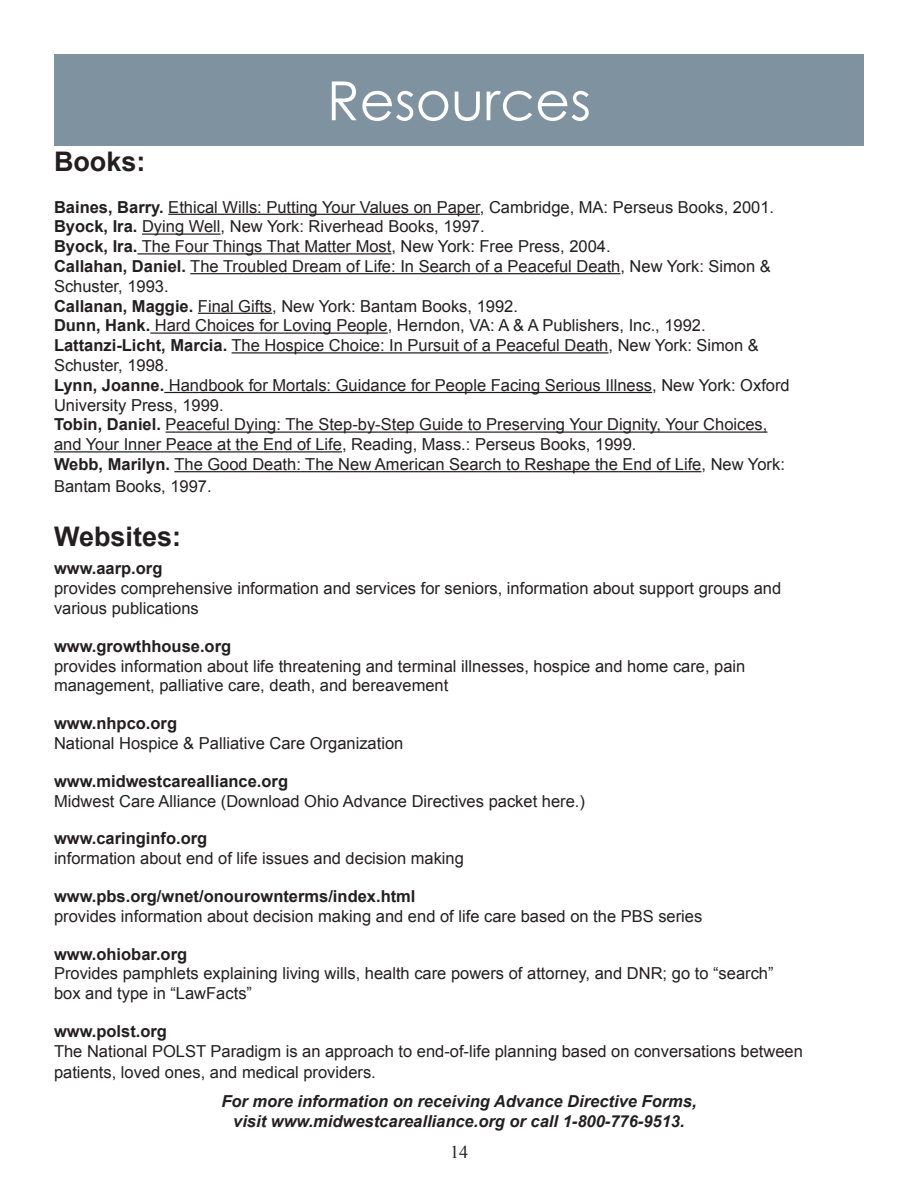
<style>
.page{position:relative;width:918px;height:1188px;background:#fff}
.page>*{position:absolute;margin:0;border:0;box-sizing:border-box;transform-origin:0 0}
.t1{font:54px "Century Gothic";color:#fff}
.t2{font:700 27px "Arial";color:#231f20}
.t3{font:18px "Times New Roman";color:#231f20}
.t4{font:16.5px "Arial";color:#231f20}
.t5{font:700 16.5px "Arial";color:#231f20}
.t6{font:italic 700 16.5px "Arial";color:#231f20}
.s1{font-weight:700}
</style>
<div class="page">
<div style="left:54px;top:54px;width:810px;height:92px;background:#7f929f"></div>
<hr style="left:168px;top:214px;width:312px;height:1px;background:#231f20">
<hr style="left:142px;top:234px;width:79px;height:1px;background:#231f20">
<hr style="left:137px;top:253px;width:254px;height:2px;background:#231f20">
<hr style="left:190px;top:273px;width:430px;height:1px;background:#231f20">
<hr style="left:198px;top:313px;width:74px;height:1px;background:#231f20">
<hr style="left:150px;top:333px;width:238px;height:1px;background:#231f20">
<hr style="left:232px;top:352px;width:377px;height:2px;background:#231f20">
<hr style="left:164px;top:392px;width:488px;height:1px;background:#231f20">
<hr style="left:166px;top:432px;width:602px;height:1px;background:#231f20">
<hr style="left:54px;top:451px;width:288px;height:2px;background:#231f20">
<hr style="left:174px;top:471px;width:528px;height:1px;background:#231f20">
<p class="t1" style="left:327px;top:63px;width:266px">Resources</p>
<p class="t2" style="left:54px;top:144px;width:93px">Books:</p>
<p class="t4" style="left:54px;top:196px;width:722px"><span class="s1">Baines, Barry.</span> Ethical Wills: Putting Your Values on Paper, Cambridge, MA: Perseus Books, 2001.</p>
<p class="t4" style="left:54px;top:216px;width:432px"><span class="s1">Byock, Ira.</span> Dying Well, New York: Riverhead Books, 1997.</p>
<p class="t4" style="left:54px;top:236px;width:558px"><span class="s1">Byock, Ira.</span> The Four Things That Matter Most, New York: Free Press, 2004.</p>
<p class="t4" style="left:54px;top:255px;width:718px"><span class="s1">Callahan, Daniel.</span> The Troubled Dream of Life: In Search of a Peaceful Death, New York: Simon &amp;</p>
<p class="t4" style="left:54px;top:275px;width:116px">Schuster, 1993.</p>
<p class="t4" style="left:54px;top:295px;width:466px"><span class="s1">Callanan, Maggie.</span> Final Gifts, New York: Bantam Books, 1992.</p>
<p class="t4" style="left:54px;top:315px;width:653px"><span class="s1">Dunn, Hank.</span> Hard Choices for Loving People, Herndon, VA: A &amp; A Publishers, Inc., 1992.</p>
<p class="t4" style="left:54px;top:335px;width:706px"><span class="s1">Lattanzi-Licht, Marcia.</span> The Hospice Choice: In Pursuit of a Peaceful Death, New York: Simon &amp;</p>
<p class="t4" style="left:54px;top:354px;width:116px">Schuster, 1998.</p>
<p class="t4" style="left:54px;top:374px;width:737px"><span class="s1">Lynn, Joanne.</span> Handbook for Mortals: Guidance for People Facing Serious Illness, New York: Oxford</p>
<p class="t4" style="left:54px;top:394px;width:171px">University Press, 1999.</p>
<p class="t4" style="left:54px;top:414px;width:715px"><span class="s1">Tobin, Daniel.</span> Peaceful Dying: The Step-by-Step Guide to Preserving Your Dignity, Your Choices,</p>
<p class="t4" style="left:54px;top:434px;width:584px">and Your Inner Peace at the End of Life, Reading, Mass.: Perseus Books, 1999.</p>
<p class="t4" style="left:54px;top:453px;width:732px"><span class="s1">Webb, Marilyn.</span> The Good Death: The New American Search to Reshape the End of Life, New York:</p>
<p class="t4" style="left:54px;top:475px;width:159px">Bantam Books, 1997.</p>
<p class="t2" style="left:54px;top:518px;width:129px">Websites:</p>
<p class="t5" style="left:54px;top:558px;width:110px">www.aarp.org</p>
<p class="t4" style="left:54px;top:578px;width:729px">provides comprehensive information and services for seniors, information about support groups and</p>
<p class="t4" style="left:54px;top:597px;width:146px">various publications</p>
<p class="t5" style="left:54px;top:635px;width:179px">www.growthhouse.org</p>
<p class="t4" style="left:54px;top:655px;width:693px">provides information about life threatening and terminal illnesses, hospice and home care, pain</p>
<p class="t4" style="left:54px;top:675px;width:396px">management, palliative care, death, and bereavement</p>
<p class="t5" style="left:54px;top:712px;width:125px">www.nhpco.org</p>
<p class="t4" style="left:54px;top:732px;width:351px">National Hospice &amp; Palliative Care Organization</p>
<p class="t5" style="left:54px;top:770px;width:236px">www.midwestcarealliance.org</p>
<p class="t4" style="left:54px;top:790px;width:532px">Midwest Care Alliance (Download Ohio Advance Directives packet here.)</p>
<p class="t5" style="left:54px;top:828px;width:155px">www.caringinfo.org</p>
<p class="t4" style="left:54px;top:848px;width:411px">information about end of life issues and decision making</p>
<p class="t5" style="left:54px;top:885px;width:363px">www.pbs.org/wnet/onourownterms/index.html</p>
<p class="t4" style="left:54px;top:905px;width:650px">provides information about decision making and end of life care based on the PBS series</p>
<p class="t5" style="left:54px;top:943px;width:135px">www.ohiobar.org</p>
<p class="t4" style="left:54px;top:963px;width:721px">Provides pamphlets explaining living wills, health care powers of attorney, and DNR; go to “search”</p>
<p class="t4" style="left:54px;top:983px;width:200px">box and type in “LawFacts”</p>
<p class="t5" style="left:54px;top:1020px;width:115px">www.polst.org</p>
<p class="t4" style="left:54px;top:1040px;width:750px">The National POLST Paradigm is an approach to end-of-life planning based on conversations between</p>
<p class="t4" style="left:54px;top:1062px;width:323px">patients, loved ones, and medical providers.</p>
<p class="t6" style="left:221px;top:1090px;width:477px">For more information on receiving Advance Directive Forms,</p>
<p class="t6" style="left:233px;top:1110px;width:453px">visit www.midwestcarealliance.org or call 1-800-776-9513.</p>
<p class="t3" style="left:450px;top:1140px;width:19px">14</p>
</div>
